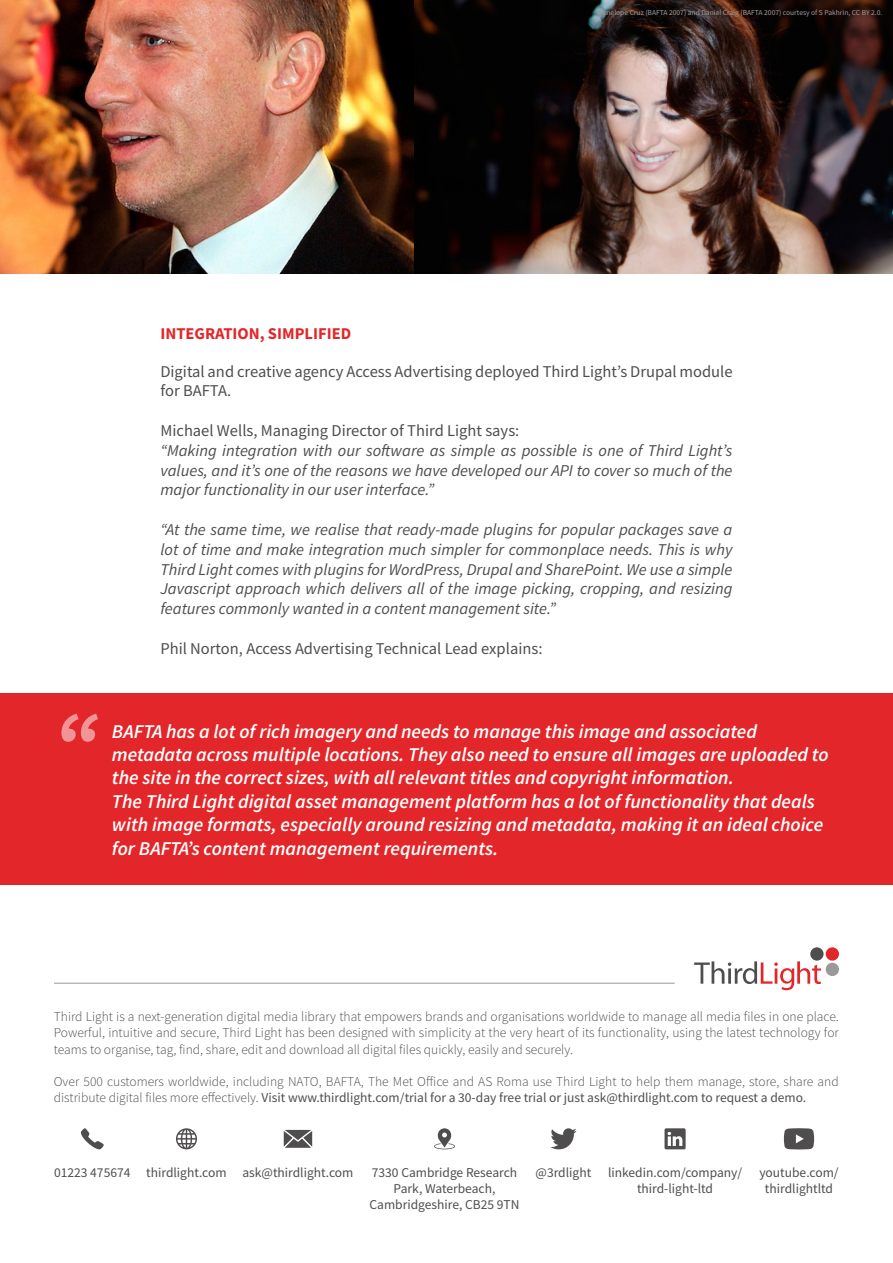
<style>
.page{position:relative;width:893px;height:1263px;background:#fff}
.page>*{position:absolute;margin:0;border:0;box-sizing:border-box;transform-origin:0 0}
.t1{font:italic 900 81px "Source Sans Pro";color:#fff}
.t2{font:italic 600 19.5px/23.4px "Source Sans Pro";color:#fff}
.t3{font:italic 16.5px/19.8px "Source Sans Pro";color:#4f4d4d;text-align:justify}
.t4{font:16.5px/19.8px "Source Sans Pro";color:#4f4d4d}
.t5{font:700 16.5px "Source Sans Pro";color:#e32629}
.t6{font:300 13.5px/16.2px "Source Sans Pro";color:#4f4d4d;text-align:justify}
.t7{font:13.5px/16.2px "Source Sans Pro";color:#4f4d4d;text-align:center}
.t8{font:7.5px "Source Sans Pro";color:#9e9d9d}
.s1{font-weight:400}
</style>
<div class="page">
<img style="left:0;top:0;width:415px;height:273px">
<div style="left:0;top:693px;width:893px;height:191px;background:#e32629"></div>
<hr style="left:54px;top:983px;width:621px;height:1px;background:#999">
<div style="left:826px;top:947px;width:13px;height:14px;background:#e32629;border-radius:50%"></div>
<div style="left:810px;top:947px;width:14px;height:14px;background:#4f4d4d;border-radius:50%"></div>
<div style="left:826px;top:963px;width:13px;height:13px;background:#999;border-radius:50%"></div>
<svg style="left:694px;top:961px;width:127px;height:29px"></svg>
<svg style="left:176px;top:1128px;width:21px;height:21px"></svg>
<svg style="left:284px;top:1130px;width:28px;height:18px"></svg>
<svg style="left:550px;top:1128px;width:27px;height:21px"></svg>
<svg style="left:81px;top:1128px;width:23px;height:21px"></svg>
<svg style="left:434px;top:1128px;width:21px;height:21px"></svg>
<svg style="left:664px;top:1128px;width:22px;height:21px"></svg>
<svg style="left:784px;top:1128px;width:30px;height:21px"></svg>
<img style="left:415px;top:0;width:478px;height:273px">
<p class="t8" style="left:599px;top:7px;width:285px">Penelope Cruz (BAFTA 2007) and Daniel Craig (BAFTA 2007) courtesy of S Pakhrin, CC BY 2.0.</p>
<p class="t5" style="left:160px;top:322px;width:192px">INTEGRATION, SIMPLIFIED</p>
<p class="t4" style="left:160px;top:361px;width:574px">Digital and creative agency Access Advertising deployed Third Light’s Drupal module for BAFTA.</p>
<p class="t4" style="left:160px;top:420px;width:360px">Michael Wells, Managing Director of Third Light says:</p>
<p class="t3" style="left:160px;top:440px;width:574px">“Making integration with our software as simple as possible is one of Third Light’s values, and it’s one of the reasons we have developed our API to cover so much of the major functionality in our user interface.”</p>
<p class="t3" style="left:160px;top:519px;width:574px">“At the same time, we realise that ready-made plugins for popular packages save a lot of time and make integration much simpler for commonplace needs. This is why Third Light comes with plugins for WordPress, Drupal and SharePoint. We use a simple Javascript approach which delivers all of the image picking, cropping, and resizing features commonly wanted in a content management site.”</p>
<p class="t4" style="left:160px;top:638px;width:383px">Phil Norton, Access Advertising Technical Lead explains:</p>
<h1 class="t1" style="left:54px;top:685px;width:46px">“</h1>
<p class="t2" style="left:112px;top:719px;width:718px">BAFTA has a lot of rich imagery and needs to manage this image and associated metadata across multiple locations. They also need to ensure all images are uploaded to the site in the correct sizes, with all relevant titles and copyright information.<br>The Third Light digital asset management platform has a lot of functionality that deals with image formats, especially around resizing and metadata, making it an ideal choice for BAFTA’s content management requirements.</p>
<p class="t6" style="left:54px;top:1009px;width:786px">Third Light is a next-generation digital media library that empowers brands and organisations worldwide to manage all media files in one place.<br>Powerful, intuitive and secure, Third Light has been designed with simplicity at the very heart of its functionality, using the latest technology for teams to organise, tag, find, share, edit and download all digital files quickly, easily and securely.</p>
<p class="t6" style="left:54px;top:1073px;width:786px">Over 500 customers worldwide, including NATO, BAFTA, The Met Office and AS Roma use Third Light to help them manage, store, share and distribute digital files more effectively. <span class="s1">Visit www.thirdlight.com/trial for a 30-day free trial or just ask@thirdlight.com to request a demo.</span></p>
<p class="t7" style="left:54px;top:1164px;width:78px">01223 475674</p>
<p class="t7" style="left:637px;top:1164px;width:107px;text-align:left;text-indent:-101px">@3rdlight linkedin.com/company/ third-light-ltd</p>
<p class="t7" style="left:146px;top:1164px;width:209px">thirdlight.com ask@thirdlight.com</p>
<p class="t7" style="left:759px;top:1164px;width:81px">youtube.com/ thirdlightltd</p>
<p class="t7" style="left:369px;top:1164px;width:152px">7330 Cambridge Research<br>Park, Waterbeach,<br>Cambridgeshire, CB25 9TN</p>
</div>
